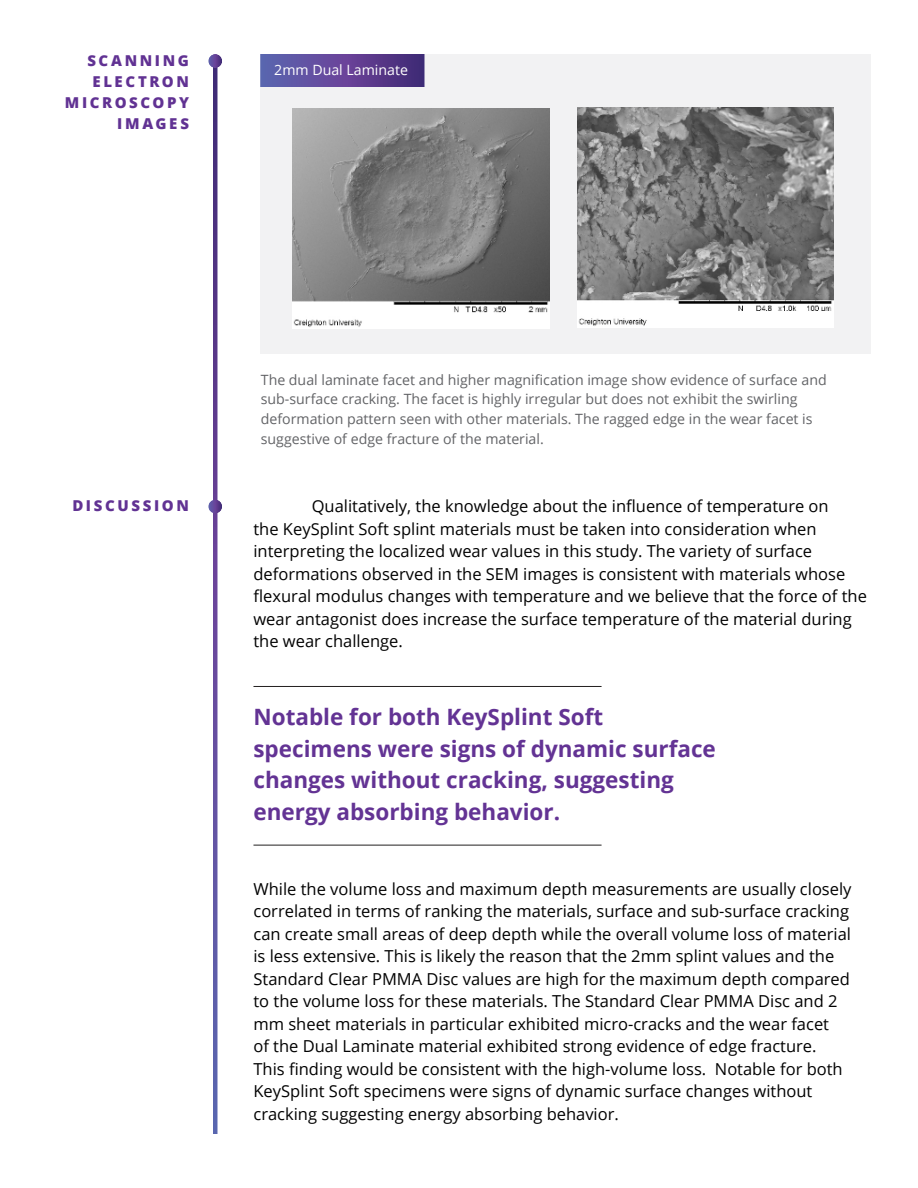
<style>
.page{position:relative;width:918px;height:1188px;background:#fff}
.page>*{position:absolute;margin:0;border:0;box-sizing:border-box;transform-origin:0 0}
.t1{font:700 22.5px/31.5px "Open Sans";color:#633394}
.t2{font:16.5px/22.5px "Open Sans";color:#020202}
.t3{font:800 15px/21px "Open Sans";letter-spacing:.175em;color:#613293;text-align:right}
.t4{font:14.1px/19.8px "Open Sans";color:#626366}
.t5{font:14.1px "Open Sans";color:#fff}
</style>
<div class="page">
<div style="left:260px;top:54px;width:610px;height:299px;background:#f2f2f3"></div>
<img style="left:213px;top:68px;width:4px;height:1066px">
<img style="left:292px;top:108px;width:258px;height:221px">
<img style="left:578px;top:108px;width:256px;height:219px">
<img style="left:261px;top:54px;width:163px;height:32px">
<img style="left:208px;top:54px;width:14px;height:14px">
<img style="left:208px;top:500px;width:14px;height:14px">
<hr style="left:253px;top:686px;width:349px;height:1px;background:#221f1f">
<hr style="left:253px;top:845px;width:349px;height:1px;background:#221f1f">
<p class="t3" style="left:65px;top:51px;width:126px">SCANNING<br>ELECTRON<br>MICROSCOPY<br>IMAGES</p>
<p class="t5" style="left:274px;top:60px;width:135px">2mm Dual Laminate</p>
<p class="t4" style="left:261px;top:369px;width:567px">The dual laminate facet and higher magnification image show evidence of surface and sub-surface cracking. The facet is highly irregular but does not exhibit the swirling deformation pattern seen with other materials. The ragged edge in the wear facet is suggestive of edge fracture of the material.</p>
<p class="t3" style="left:72px;top:495px;width:118px">DISCUSSION</p>
<p class="t2" style="left:253px;top:494px;width:615px;text-indent:58px">Qualitatively, the knowledge about the influence of temperature on<br>the KeySplint Soft splint materials must be taken into consideration when interpreting the localized wear values in this study. The variety of surface deformations observed in the SEM images is consistent with materials whose flexural modulus changes with temperature and we believe that the force of the wear antagonist does increase the surface temperature of the material during the wear challenge.</p>
<h1 class="t1" style="left:253px;top:704px;width:464px">Notable for both KeySplint Soft specimens were signs of dynamic surface changes without cracking, suggesting energy absorbing behavior.</h1>
<p class="t2" style="left:253px;top:879px;width:600px">While the volume loss and maximum depth measurements are usually closely correlated in terms of ranking the materials, surface and sub-surface cracking can create small areas of deep depth while the overall volume loss of material is less extensive. This is likely the reason that the 2mm splint values and the Standard Clear PMMA Disc values are high for the maximum depth compared to the volume loss for these materials. The Standard Clear PMMA Disc and 2 mm sheet materials in particular exhibited micro-cracks and the wear facet<br>of the Dual Laminate material exhibited strong evidence of edge fracture.<br>This finding would be consistent with the high-volume loss. Notable for both KeySplint Soft specimens were signs of dynamic surface changes without cracking suggesting energy absorbing behavior.</p>
</div>
